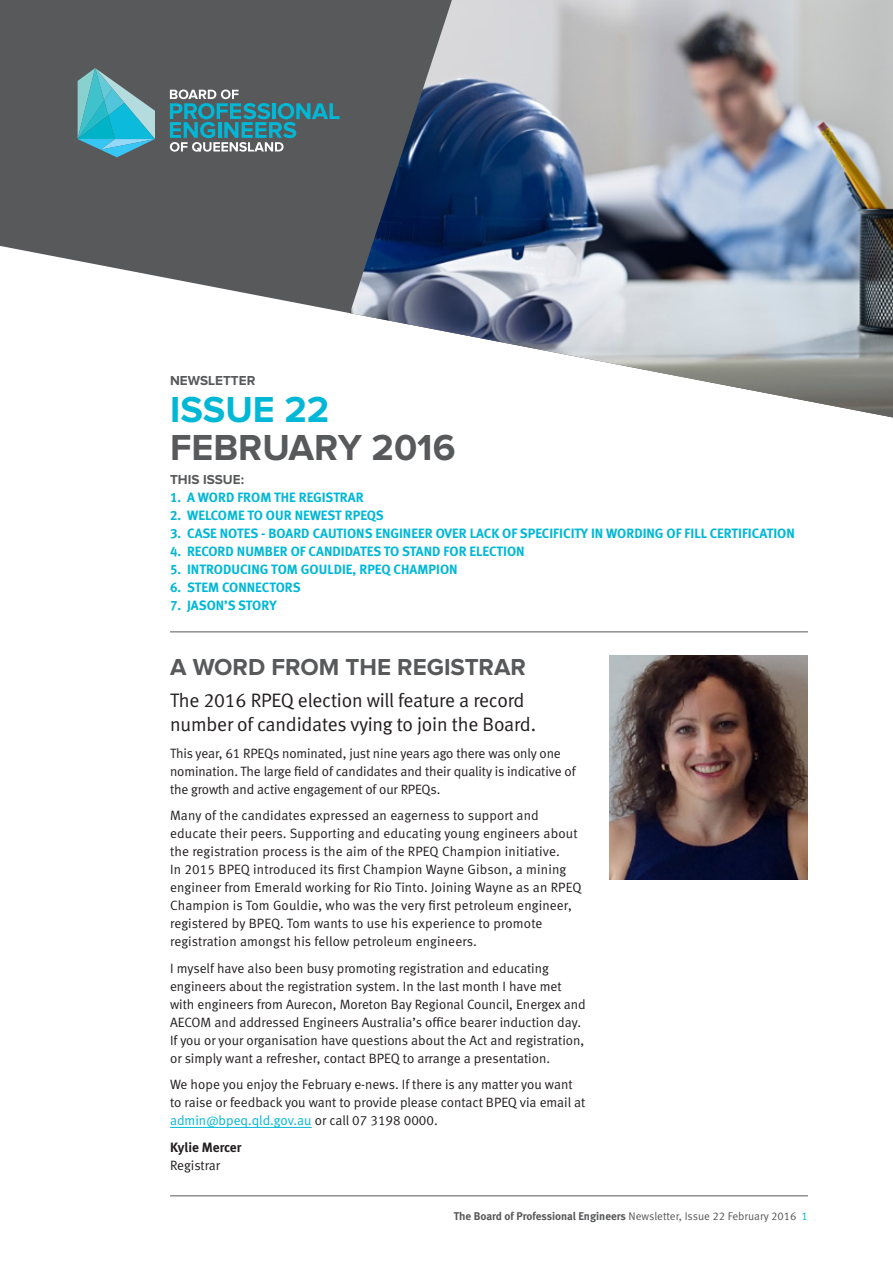
<style>
.page{position:relative;width:893px;height:1263px;background:#fff}
.page>*{position:absolute;margin:0;border:0;box-sizing:border-box;transform-origin:0 0}
.Heading_-_1_column{font:700 37.5px/37.5px "Proxima Nova";color:#58595b}
.Heading_-_1_column-2{font:700 24px "Proxima Nova";color:#58595b}
.Body_-_first_paragra{font:19.5px/24px "Meta Normal LF";letter-spacing:-.01em;color:#231f20}
.Body{font:13.5px/18px "Meta Normal LF";color:#231f20}
.Heading_-_1_column-3{font:13.5px "Meta Bold LF";color:#00b8d6}
.Body-2{font:13.5px/18px "Meta Bold LF";color:#231f20}
.Heading_-_1_column-4{font:700 13.5px "Proxima Nova";color:#58595b}
.t1{font:11.25px "Meta Bold LF";color:#58595b}
.s1{color:#00b8d6}
.s2{font-family:"Meta Normal LF"}
.s3{font-family:"Meta Normal LF";color:#00b8d6}
</style>
<div class="page">
<hr style="left:170px;top:1195px;width:638px;height:1px;background:#58595b">
<svg style="left:0;top:0;width:350px;height:314px;fill:#58595b"></svg>
<img style="left:350px;top:0;width:543px;height:417px">
<hr style="left:170px;top:1127px;width:142px;height:1px;background:#00b8d6">
<hr style="left:170px;top:631px;width:638px;height:1px;background:#58595b">
<svg style="left:170px;top:90px;width:170px;height:62px"></svg>
<svg style="left:78px;top:68px;width:80px;height:89px"></svg>
<img style="left:609px;top:656px;width:199px;height:223px">
<p class="Heading_-_1_column-4" style="left:170px;top:374px;width:87px">NEWSLETTER</p>
<p class="Heading_-_1_column" style="left:170px;top:393px;width:287px"><span class="s1">ISSUE 22<br></span>FEBRUARY 2016</p>
<p class="Heading_-_1_column-4" style="left:170px;top:473px;width:75px">THIS ISSUE:</p>
<p class="Heading_-_1_column-3" style="left:170px;top:489px;width:195px">1. A WORD FROM THE REGISTRAR</p>
<p class="Heading_-_1_column-3" style="left:170px;top:507px;width:215px">2. WELCOME TO OUR NEWEST RPEQS</p>
<p class="Heading_-_1_column-3" style="left:170px;top:525px;width:626px">3. CASE NOTES - BOARD CAUTIONS ENGINEER OVER LACK OF SPECIFICITY IN WORDING OF FILL CERTIFICATION</p>
<p class="Heading_-_1_column-3" style="left:170px;top:543px;width:356px">4. RECORD NUMBER OF CANDIDATES TO STAND FOR ELECTION</p>
<p class="Heading_-_1_column-3" style="left:170px;top:561px;width:289px">5. INTRODUCING TOM GOULDIE, RPEQ CHAMPION</p>
<p class="Heading_-_1_column-3" style="left:170px;top:579px;width:132px">6. STEM CONNECTORS</p>
<p class="Heading_-_1_column-3" style="left:170px;top:597px;width:108px">7. JASON’S STORY</p>
<p class="Heading_-_1_column-2" style="left:170px;top:656px;width:357px">A WORD FROM THE REGISTRAR</p>
<p class="Body_-_first_paragra" style="left:170px;top:688px;width:367px">The 2016 RPEQ election will feature a record number of candidates vying to join the Board.</p>
<p class="Body" style="left:170px;top:744px;width:407px">This year, 61 RPEQs nominated, just nine years ago there was only one nomination. The large field of candidates and their quality is indicative of the growth and active engagement of our RPEQs.</p>
<p class="Body" style="left:170px;top:806px;width:413px">Many of the candidates expressed an eagerness to support and educate their peers. Supporting and educating young engineers about the registration process is the aim of the RPEQ Champion initiative.<br>In 2015 BPEQ introduced its first Champion Wayne Gibson, a mining engineer from Emerald working for Rio Tinto. Joining Wayne as an RPEQ Champion is Tom Gouldie, who was the very first petroleum engineer, registered by BPEQ. Tom wants to use his experience to promote registration amongst his fellow petroleum engineers.</p>
<p class="Body" style="left:170px;top:959px;width:417px">I myself have also been busy promoting registration and educating engineers about the registration system. In the last month I have met with engineers from Aurecon, Moreton Bay Regional Council, Energex and AECOM and addressed Engineers Australia’s office bearer induction day.<br>If you or your organisation have questions about the Act and registration, or simply want a refresher, contact BPEQ to arrange a presentation.</p>
<p class="Body" style="left:170px;top:1076px;width:417px">We hope you enjoy the February e-news. If there is any matter you want to raise or feedback you want to provide please contact BPEQ via email at <span class="s1">admin@bpeq.qld.gov.au</span> or call 07 3198 0000.</p>
<p class="Body-2" style="left:170px;top:1138px;width:73px">Kylie Mercer<br><span class="s2">Registrar</span></p>
<p class="t1" style="left:454px;top:1210px;width:356px">The Board of Professional Engineers <span class="s2">Newsletter, Issue 22 February 2016</span> <span class="s3">1</span></p>
</div>
